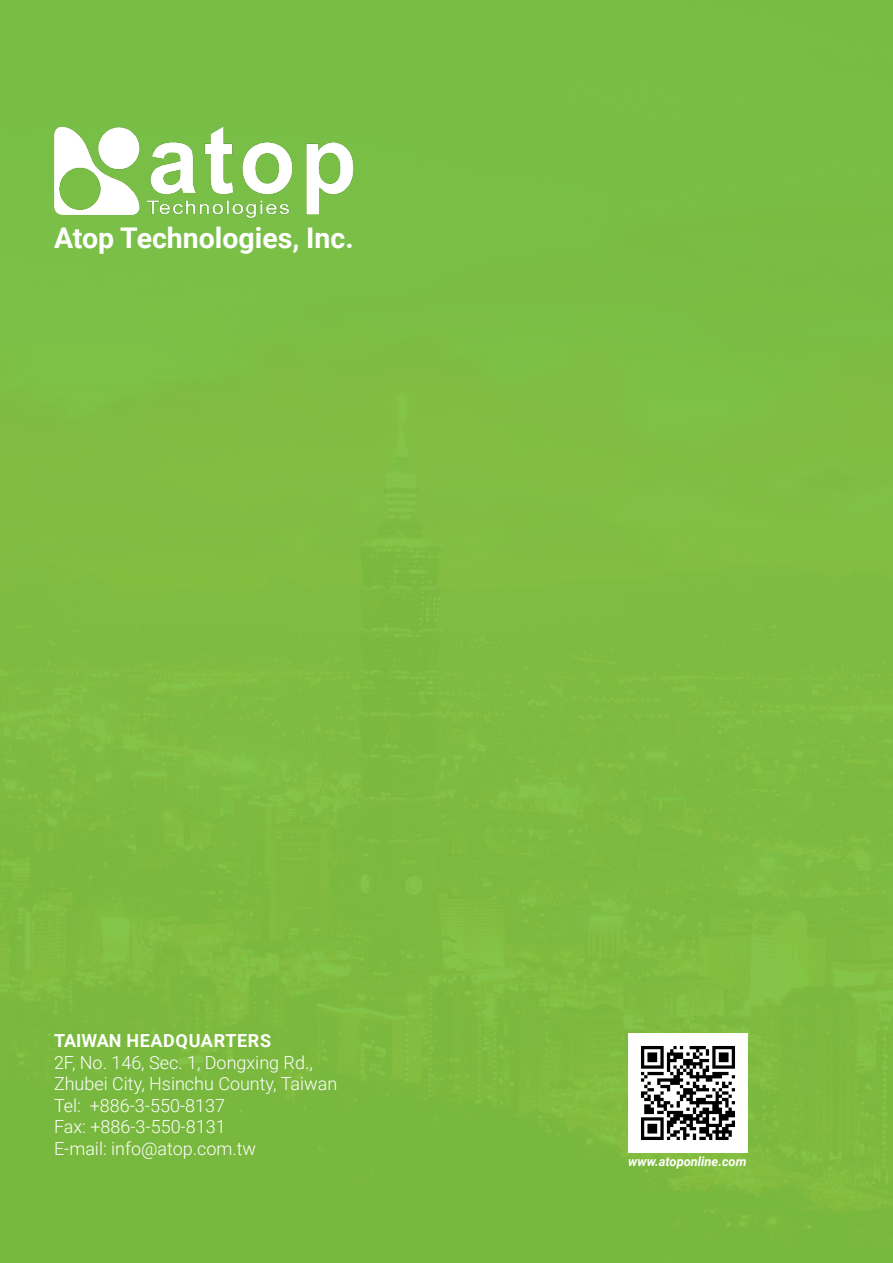
<style>
.page{position:relative;width:893px;height:1263px;background:#7fc241}
.page>*{position:absolute;margin:0;border:0;box-sizing:border-box;transform-origin:0 0}
.t1{font:700 28.5px "Roboto";color:#fff}
.t2{font:300 18px "Roboto";color:#fff}
.t3{font:700 18px "Roboto";letter-spacing:.035em;color:#fff}
.t4{font:italic 700 12.75px "Roboto";color:#fff}
</style>
<div class="page">
<img style="left:628px;top:1033px;width:119px;height:119px">
<img style="left:54px;top:128px;width:300px;height:91px">
<p class="t1" style="left:54px;top:218px;width:301px">Atop Technologies, Inc.</p>
<p class="t3" style="left:54px;top:1028px;width:219px">TAIWAN HEADQUARTERS</p>
<p class="t2" style="left:54px;top:1049px;width:260px">2F, No. 146, Sec. 1, Dongxing Rd.,</p>
<p class="t2" style="left:54px;top:1071px;width:285px">Zhubei City, Hsinchu County, Taiwan</p>
<p class="t2" style="left:54px;top:1093px;width:173px">Tel: +886-3-550-8137</p>
<p class="t2" style="left:54px;top:1114px;width:173px">Fax: +886-3-550-8131</p>
<p class="t2" style="left:54px;top:1136px;width:204px">E-mail: info@atop.com.tw</p>
<p class="t4" style="left:628px;top:1153px;width:120px">www.atoponline.com</p>
</div>
